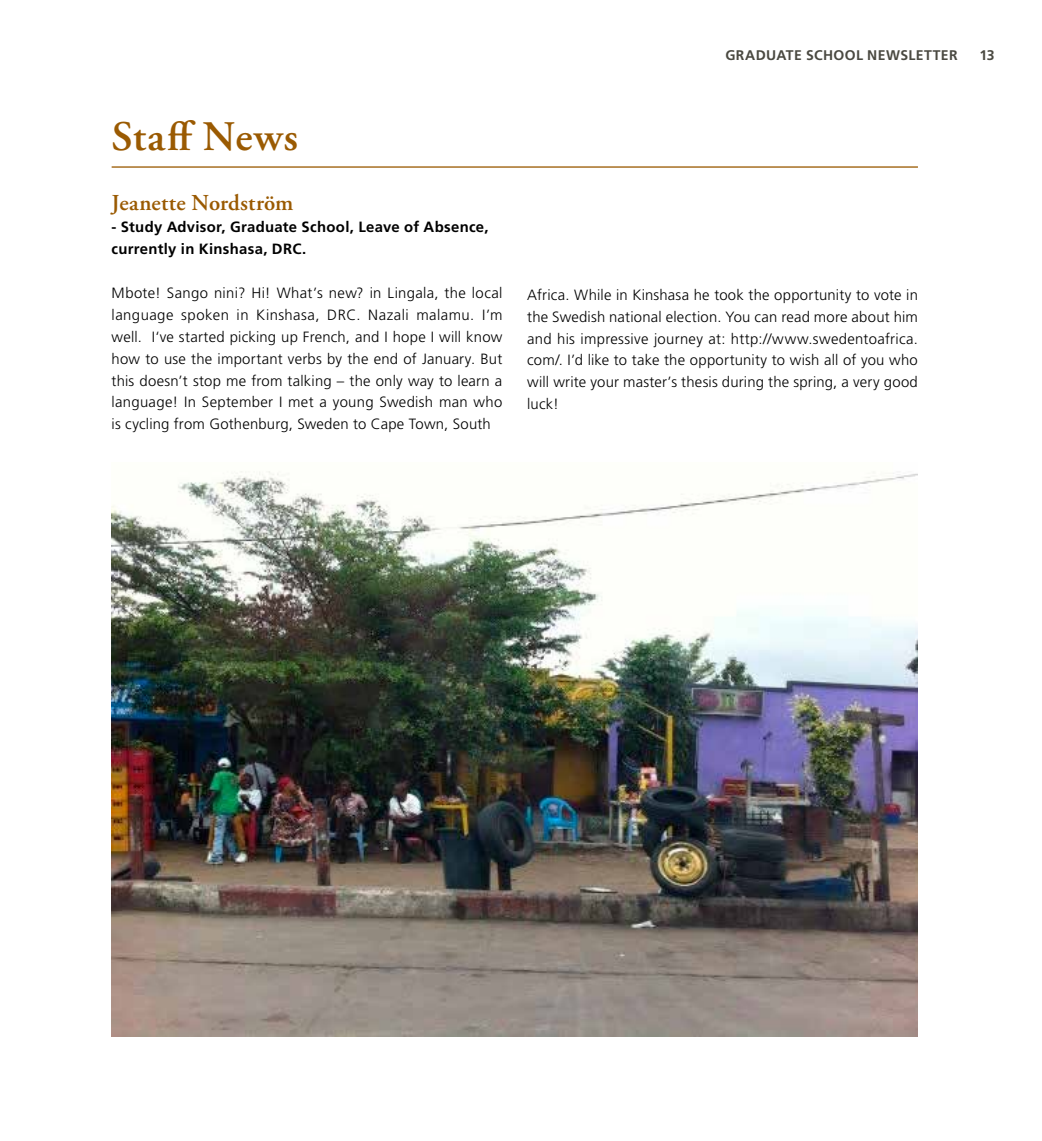
<style>
.page{position:relative;width:1042px;height:1141px;background:#fff}
.page>*{position:absolute;margin:0;border:0;box-sizing:border-box;transform-origin:0 0}
.t1{font:600 42px "Adobe Garamond Pro";letter-spacing:.025em;color:#9a5a02}
.t2{font:600 22.75px "Adobe Garamond Pro";letter-spacing:.005em;color:#9a5a02}
.t3{font:300 14.88px/21.9px "Frutiger LT Std";letter-spacing:.015em;color:#000;text-align:justify}
.t4{font:700 14.88px/21.9px "Frutiger LT Std";letter-spacing:.02em;color:#000}
.t5{font:700 14px "Frutiger LT Std";letter-spacing:.025em;color:#4a4941}
</style>
<div class="page">
<hr style="left:112px;top:166px;width:806px;height:2px;background:#9a5a02">
<img style="left:112px;top:471px;width:806px;height:566px">
<h1 class="t1" style="left:112px;top:112px;width:188px">Staff News</h1>
<p class="t5" style="left:725px;top:47px;width:234px">Graduate School Newsletter</p>
<p class="t5" style="left:979px;top:47px;width:17px">13</p>
<h2 class="t2" style="left:112px;top:190px;width:183px">Jeanette Nordström</h2>
<p class="t4" style="left:112px;top:216px;width:378px">- Study Advisor, Graduate School, Leave of Absence, currently in Kinshasa, DRC</p>
<p class="t4" style="left:302px;top:238px;width:6px">.</p>
<p class="t3" style="left:112px;top:282px;width:392px">Mbote! Sango nini? Hi! What’s new? in Lingala, the local language spoken in Kinshasa, DRC. Nazali malamu. I’m well. I‘ve started picking up French, and I hope I will know how to use the important verbs by the end of January. But this doesn’t stop me from talking – the only way to learn a language! In September I met a young Swedish man who is cycling from Gothenburg, Sweden to Cape Town, South</p>
<p class="t3" style="left:527px;top:284px;width:392px">Africa. While in Kinshasa he took the opportunity to vote in the Swedish national election. You can read more about him and his impressive journey at: http://www.swedentoafrica. com/. I’d like to take the opportunity to wish all of you who will write your master’s thesis during the spring, a very good luck!</p>
</div>
